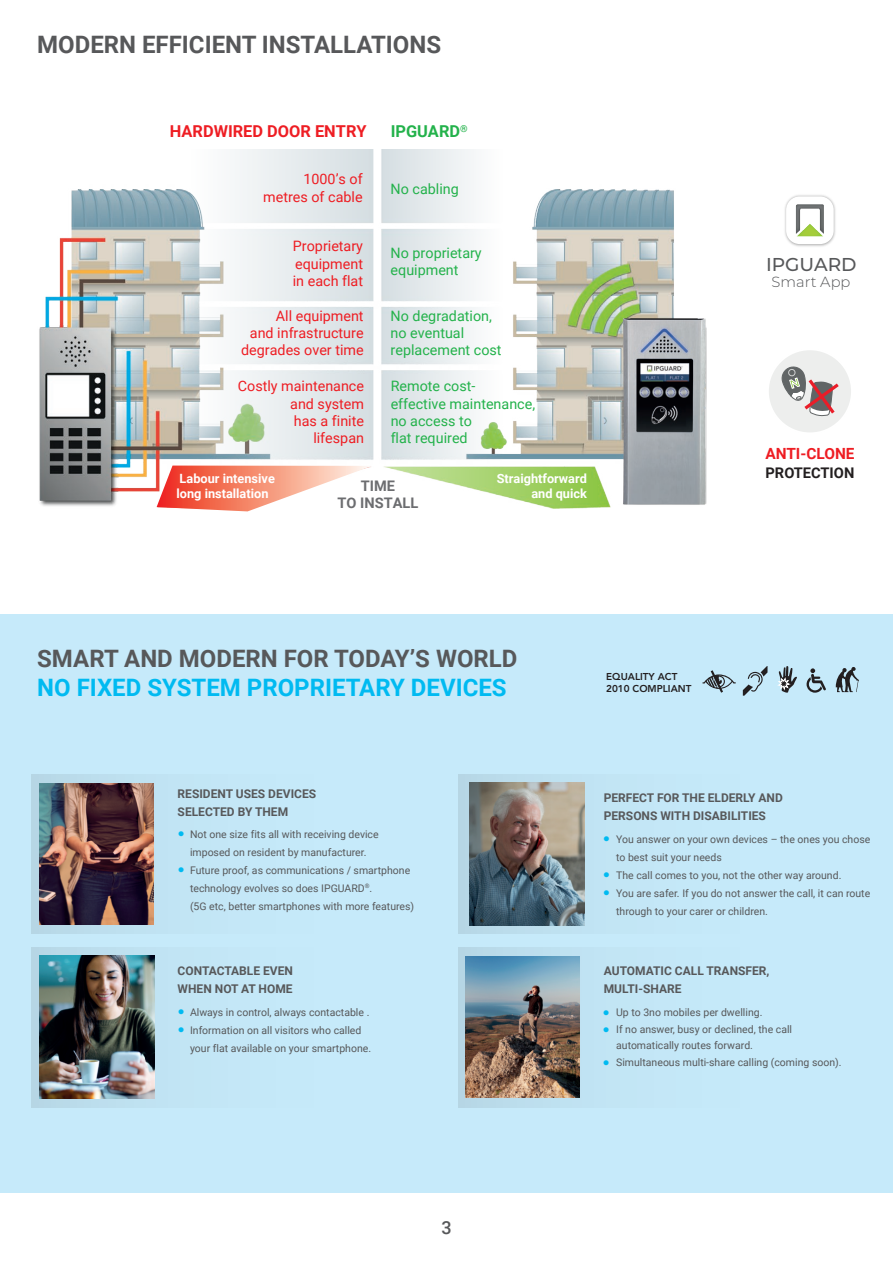
<style>
.page{position:relative;width:893px;height:1263px;background:#fff}
.page>*{position:absolute;margin:0;border:0;box-sizing:border-box;transform-origin:0 0}
.t1{font:700 24px "Roboto";color:#57585a}
.t2{font:700 24px "Roboto";color:#00baf1}
.t3{font:500 18.6px "Montserrat";color:#57585a}
.t4{font:500 18px "Roboto";color:#57585a}
.t5{font:700 16.35px "Roboto";color:#ee1d23}
.t6{font:700 16.35px "Roboto";color:#23b24b}
.t7{font:700 15.45px "Roboto";color:#ee1d23}
.t8{font:900 15px/18px "Montserrat";color:#00baf1}
.t9{font:700 14.7px "Roboto";color:#231f20}
.t10{font:300 14.7px "Montserrat";color:#57585a}
.t11{font:700 14.55px/17.5px "Roboto";color:#6c6d70;text-align:center}
.t12{font:14.4px/17.2px "Roboto";color:#ee1d23;text-align:right}
.t13{font:14.4px/17.2px "Roboto";color:#23b24b}
.t14{font:700 12.75px/15.3px "Roboto";color:#fff}
.t15{font:700 12px/18px "Roboto";color:#57585a}
.t16{font:10.5px/18px "Roboto";color:#57585a}
.t17{font:800 9.9px/11.9px "Avenir LT Std";color:#231f20}
</style>
<div class="page">
<div style="left:0;top:614px;width:893px;height:579px;background:#c6eafa"></div>
<div style="left:768px;top:349px;width:84px;height:84px;background:#edeeed;border-radius:50%"></div>
<div style="left:767px;top:348px;width:86px;height:87px;border:2px solid #fff;border-radius:50%"></div>
<svg style="left:781px;top:366px;width:58px;height:51px"></svg>
<img style="left:39px;top:149px;width:635px;height:359px">
<svg style="left:157px;top:466px;width:215px;height:45px"></svg>
<svg style="left:777px;top:666px;width:20px;height:27px"></svg>
<svg style="left:743px;top:666px;width:24px;height:30px"></svg>
<svg style="left:836px;top:667px;width:23px;height:25px"></svg>
<svg style="left:703px;top:670px;width:33px;height:23px"></svg>
<svg style="left:807px;top:668px;width:19px;height:25px"></svg>
<img style="left:785px;top:195px;width:51px;height:52px">
<div style="left:786px;top:196px;width:48px;height:48px;background:#fff;border-radius:13px"></div>
<img style="left:797px;top:234px;width:26px;height:2px">
<img style="left:796px;top:204px;width:28px;height:30px">
<img style="left:469px;top:774px;width:116px;height:160px">
<svg style="left:32px;top:774px;width:437px;height:160px"></svg>
<img style="left:39px;top:783px;width:114px;height:142px">
<img style="left:39px;top:956px;width:116px;height:142px">
<img style="left:465px;top:956px;width:115px;height:142px">
<img style="left:618px;top:313px;width:89px;height:195px">
<h1 class="t1" style="left:37px;top:28px;width:406px">MODERN EFFICIENT INSTALLATIONS</h1>
<h3 class="t5" style="left:170px;top:120px;width:198px">HARDWIRED DOOR ENTRY</h3>
<h3 class="t6" style="left:391px;top:120px;width:78px">IPGUARD<sup>®</sup></h3>
<h3 class="t12" style="left:263px;top:170px;width:101px">1000’s of metres of cable</h3>
<h3 class="t12" style="left:293px;top:237px;width:72px;text-align:justify">Proprietary equipment in each flat</h3>
<h3 class="t12" style="left:241px;top:307px;width:124px">All equipment<br>and infrastructure degrades over time</h3>
<h3 class="t12" style="left:238px;top:377px;width:128px">Costly maintenance and system<br>has a finite<br>lifespan</h3>
<h3 class="t13" style="left:391px;top:179px;width:70px">No cabling</h3>
<h3 class="t13" style="left:391px;top:244px;width:93px">No proprietary equipment</h3>
<h3 class="t13" style="left:391px;top:307px;width:112px">No degradation, no eventual replacement cost</h3>
<h3 class="t13" style="left:391px;top:377px;width:146px">Remote cost-<br>effective maintenance, no access to<br>flat required</h3>
<p class="t14" style="left:176px;top:470px;width:100px">Labour intensive long installation</p>
<p class="t14" style="left:497px;top:470px;width:92px;text-align:right">Straightforward and quick</p>
<h3 class="t11" style="left:337px;top:476px;width:82px">TIME<br>TO INSTALL</h3>
<h1 class="t1" style="left:37px;top:642px;width:482px">SMART AND MODERN FOR TODAY’S WORLD</h1>
<h1 class="t2" style="left:37px;top:670px;width:471px">NO FIXED SYSTEM PROPRIETARY DEVICES</h1>
<p class="t17" style="left:606px;top:671px;width:87px">EQUALITY ACT<br>2010 COMPLIANT</p>
<h2 class="t3" style="left:766px;top:251px;width:92px">IPGUARD</h2>
<h3 class="t10" style="left:771px;top:272px;width:81px">Smart App</h3>
<h3 class="t7" style="left:765px;top:442px;width:91px">ANTI-CLONE</h3>
<h3 class="t9" style="left:765px;top:462px;width:90px">PROTECTION</h3>
<p class="t15" style="left:178px;top:784px;width:140px">RESIDENT USES DEVICES<br>SELECTED BY THEM</p>
<p class="t16" style="left:190px;top:825px;width:226px">Not one size fits all with receiving device imposed on resident by manufacturer.<br>Future proof, as communications / smartphone technology evolves so does IPGUARD<sup>®</sup>.<br>(5G etc, better smartphones with more features)</p>
<h3 class="t8" style="left:178px;top:823px;width:8px">•</h3>
<h3 class="t8" style="left:178px;top:859px;width:8px">•</h3>
<p class="t15" style="left:178px;top:962px;width:117px">CONTACTABLE EVEN<br>WHEN NOT AT HOME</p>
<p class="t16" style="left:190px;top:1002px;width:183px">Always in control, always contactable .<br>Information on all visitors who called your flat available on your smartphone.</p>
<h3 class="t8" style="left:178px;top:1000px;width:8px">• •</h3>
<h3 class="t4" style="left:441px;top:1215px;width:12px">3</h3>
<p class="t15" style="left:604px;top:788px;width:181px">PERFECT FOR THE ELDERLY AND<br>PERSONS WITH DISABILITIES</p>
<p class="t16" style="left:616px;top:829px;width:256px">You answer on your own devices – the ones you chose to best suit your needs<br>The call comes to you, not the other way around.<br>You are safer. If you do not answer the call, it can route through to your carer or children.</p>
<h3 class="t8" style="left:603px;top:827px;width:8px">•</h3>
<h3 class="t8" style="left:603px;top:863px;width:8px">• •</h3>
<p class="t15" style="left:604px;top:961px;width:167px">AUTOMATIC CALL TRANSFER,<br>MULTI-SHARE</p>
<p class="t16" style="left:616px;top:1004px;width:227px;line-height:16.5px">Up to 3no mobiles per dwelling.<br>If no answer, busy or declined, the call automatically routes forward.<br>Simultaneous multi-share calling (coming soon).</p>
<h3 class="t8" style="left:603px;top:1002px;width:8px;line-height:16.5px">• •</h3>
<h3 class="t8" style="left:603px;top:1051px;width:8px">•</h3>
</div>
